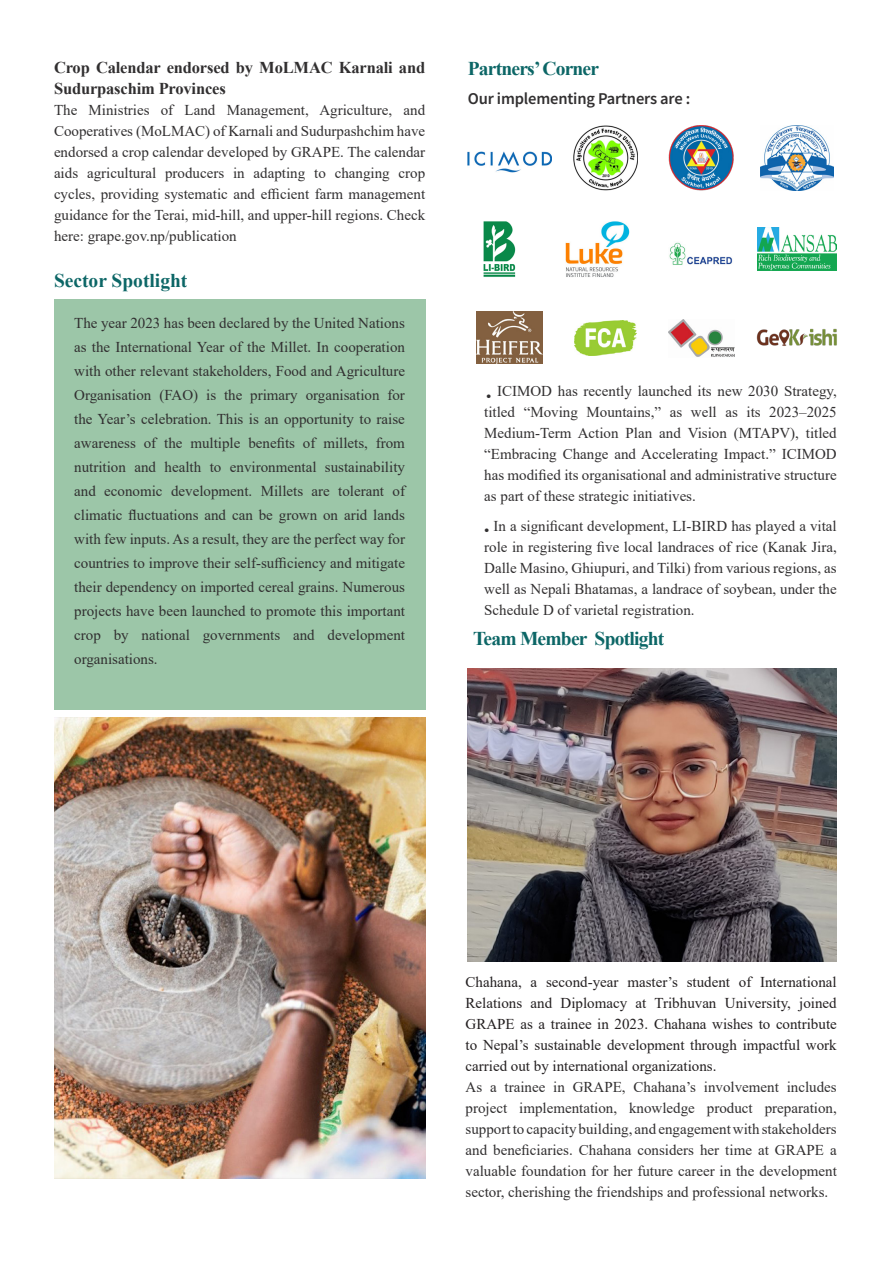
<style>
.page{position:relative;width:893px;height:1263px;background:#fff}
.page>*{position:absolute;margin:0;border:0;box-sizing:border-box;transform-origin:0 0}
.CONTENT_H2{font:700 19.5px "Times New Roman";letter-spacing:-.04em;color:#0c6666}
.Heading{font:700 19.5px "Times New Roman";color:#0c6666}
.CONTENT_BODY{font:700 16.5px/21px "Times New Roman";letter-spacing:-.01em;color:#312f30}
.CONTENT_BODY-2{font:600 16.5px "Source Sans Pro";letter-spacing:-.01em;color:#312f30}
.CONTENT_BODY-3{font:15px/21px "Times New Roman";color:#312f30;text-align:justify}
.t1{font:15px/21px "Times New Roman";color:#231f20;text-align:justify}
</style>
<div class="page">
<div style="left:54px;top:300px;width:371px;height:410px;background:#9cc6a8"></div>
<img style="left:468px;top:151px;width:84px;height:22px">
<img style="left:483px;top:221px;width:33px;height:56px">
<img style="left:477px;top:312px;width:66px;height:52px">
<img style="left:574px;top:320px;width:63px;height:36px">
<img style="left:669px;top:319px;width:65px;height:38px">
<img style="left:756px;top:329px;width:81px;height:17px">
<img style="left:565px;top:221px;width:65px;height:56px">
<img style="left:669px;top:242px;width:64px;height:23px">
<img style="left:758px;top:227px;width:79px;height:44px">
<img style="left:573px;top:125px;width:65px;height:65px">
<img style="left:669px;top:125px;width:65px;height:65px">
<img style="left:760px;top:125px;width:74px;height:65px">
<img style="left:54px;top:717px;width:371px;height:461px">
<img style="left:468px;top:668px;width:369px;height:294px">
<p class="CONTENT_BODY" style="left:54px;top:56px;width:373px">Crop Calendar endorsed by MoLMAC Karnali and<br>Sudurpaschim Provinces</p>
<p class="CONTENT_BODY-3" style="left:54px;top:99px;width:373px">The Ministries of Land Management, Agriculture, and Cooperatives (MoLMAC) of Karnali and Sudurpashchim have endorsed a crop calendar developed by GRAPE. The calendar aids agricultural producers in adapting to changing crop cycles, providing systematic and efficient farm management guidance for the Terai, mid-hill, and upper-hill regions. Check here: grape.gov.np/publication</p>
<p class="Heading" style="left:54px;top:267px;width:135px">Sector Spotlight</p>
<p class="CONTENT_BODY-3" style="left:74px;top:311px;width:332px;line-height:24px">The year 2023 has been declared by the United Nations as the International Year of the Millet. In cooperation with other relevant stakeholders, Food and Agriculture Organisation (FAO) is the primary organisation for the Year’s celebration. This is an opportunity to raise awareness of the multiple benefits of millets, from nutrition and health to environmental sustainability and economic development. Millets are tolerant of climatic fluctuations and can be grown on arid lands with few inputs. As a result, they are the perfect way for countries to improve their self-sufficiency and mitigate their dependency on imported cereal grains. Numerous projects have been launched to promote this important crop by national governments and development organisations.</p>
<p class="CONTENT_H2" style="left:468px;top:54px;width:133px">Partners’ Corner</p>
<p class="CONTENT_BODY-2" style="left:468px;top:88px;width:224px">Our implementing Partners are :</p>
<p class="CONTENT_BODY-3" style="left:484px;top:380px;width:354px"><sub>•</sub> ICIMOD has recently launched its new 2030 Strategy, titled “Moving Mountains,” as well as its 2023–2025<br>Medium-Term Action Plan and Vision (MTAPV), titled “Embracing Change and Accelerating Impact.” ICIMOD has modified its organisational and administrative structure as part of these strategic initiatives.</p>
<p class="CONTENT_BODY-3" style="left:484px;top:515px;width:354px"><sub>•</sub> In a significant development, LI-BIRD has played a vital role in registering five local landraces of rice (Kanak Jira, Dalle Masino, Ghiupuri, and Tilki) from various regions, as well as Nepali Bhatamas, a landrace of soybean, under the Schedule D of varietal registration.</p>
<p class="CONTENT_H2" style="left:473px;top:624px;width:193px">Team Member Spotlight</p>
<p class="t1" style="left:466px;top:971px;width:373px">Chahana, a second-year master’s student of International Relations and Diplomacy at Tribhuvan University, joined GRAPE as a trainee in 2023. Chahana wishes to contribute to Nepal’s sustainable development through impactful work carried out by international organizations.</p>
<p class="CONTENT_BODY-3" style="left:466px;top:1076px;width:373px">As a trainee in GRAPE, Chahana’s involvement includes project implementation, knowledge product preparation, support to capacity building, and engagement with stakeholders and beneficiaries. Chahana considers her time at GRAPE a valuable foundation for her future career in the development sector, cherishing the friendships and professional networks.</p>
</div>
